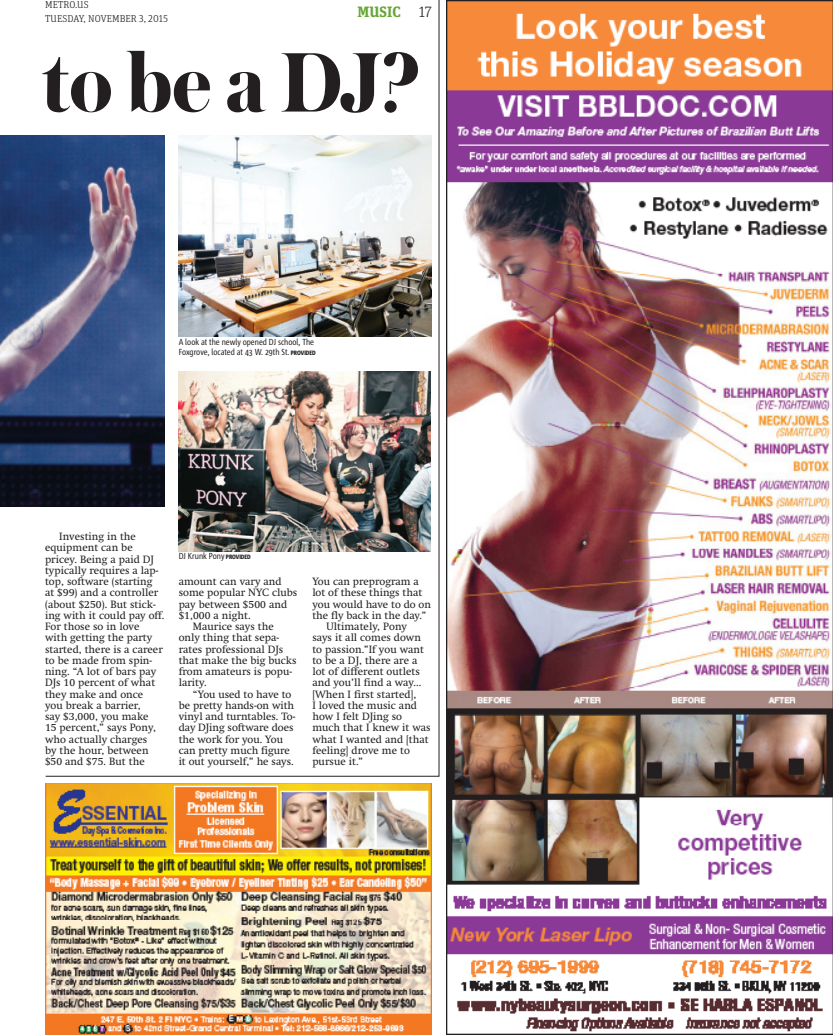
<style>
.page{position:relative;width:833px;height:1035px;background:#fff}
.page>*{position:absolute;margin:0;border:0;box-sizing:border-box;transform-origin:0 0}
.t1{font:700 88.75px "Austin";color:#231f20}
.t2{font:700 15px "Unit Slab Pro";color:#68a637}
.t3{font:300 15px "Unit Slab Pro";color:#231f20}
.BODYTEXT_RR{font:10.5px/11.2px "Metro Swift";letter-spacing:.005em;color:#231f20}
.BODYTEXT_RR_intro{font:10.5px/11.2px "Metro Swift";letter-spacing:.005em;color:#231f20}
.t4{font:300 10px/13.8px "Unit Slab Pro";letter-spacing:.01em;color:#231f20}
.t5{font:8.75px "Corpid Cd OT";color:#231f20}
.s1{font-weight:800;font-size:6.25px}
</style>
<div class="page">
<img style="left:446px;top:0;width:386px;height:1035px">
<img style="left:46px;top:783px;width:386px;height:252px">
<svg style="left:45px;top:0;width:394px;height:777px"></svg>
<img style="left:0;top:135px;width:164px;height:372px">
<img style="left:179px;top:135px;width:252px;height:201px">
<img style="left:179px;top:371px;width:252px;height:180px">
<p class="t4" style="left:45px;top:-3px;width:124px">METRO.US<br>TUESDAY, NOVEMBER 3, 2015</p>
<p class="t3" style="left:419px;top:2px;width:15px">17</p>
<h1 class="t1" style="left:42px;top:19px;width:379px">to be a DJ?</h1>
<p class="t2" style="left:357px;top:1px;width:45px">MUSIC</p>
<p class="t5" style="left:179px;top:337px;width:137px">A look at the newly opened DJ school, The</p>
<p class="t5" style="left:179px;top:347px;width:139px">Foxgrove, located at 43 W. 29th St. <span class="s1">PROVIDED</span></p>
<p class="BODYTEXT_RR" style="left:45px;top:531px;width:121px;text-indent:14px">Investing in the equipment can be pricey. Being a paid DJ typically requires a lap&shy;top, software (starting<br>at $99) and a controller (about $250). But stick&shy;ing with it could pay off.</p>
<p class="BODYTEXT_RR_intro" style="left:45px;top:621px;width:119px">For those so in love with getting the party started, there is a career to be made from spin&shy;ning. “A lot of bars pay<br>DJs 10 percent of what they make and once you break a barrier,<br>say $3,000, you make<br>15 percent,” says Pony, who actually charges<br>by the hour, between $50 and $75. But the</p>
<p class="t5" style="left:179px;top:551px;width:74px">DJ Krunk Pony <span class="s1">PROVIDED</span></p>
<p class="BODYTEXT_RR_intro" style="left:179px;top:576px;width:120px">amount can vary and some popular NYC clubs pay between $500 and $1,000 a night.</p>
<p class="BODYTEXT_RR" style="left:179px;top:621px;width:119px;text-indent:14px">Maurice says the only thing that sepa&shy;rates professional DJs that make the big bucks from amateurs is popu&shy;larity.</p>
<p class="BODYTEXT_RR" style="left:179px;top:688px;width:118px;text-indent:14px">“You used to have to be pretty hands-on with vinyl and turntables. To&shy;day DJing software does the work for you. You can pretty much figure it out yourself,” he says.</p>
<p class="BODYTEXT_RR" style="left:312px;top:576px;width:120px">You can preprogram a lot of these things that you would have to do on the fly back in the day.”</p>
<p class="BODYTEXT_RR" style="left:312px;top:621px;width:120px;text-indent:14px">Ultimately, Pony<br>says it all comes down to passion.”If you want to be a DJ, there are a lot of different outlets and you’ll find a way... [When I first started],<br>I loved the music and how I felt DJing so much that I knew it was what I wanted and [that feeling] drove me to pursue it.”</p>
</div>
